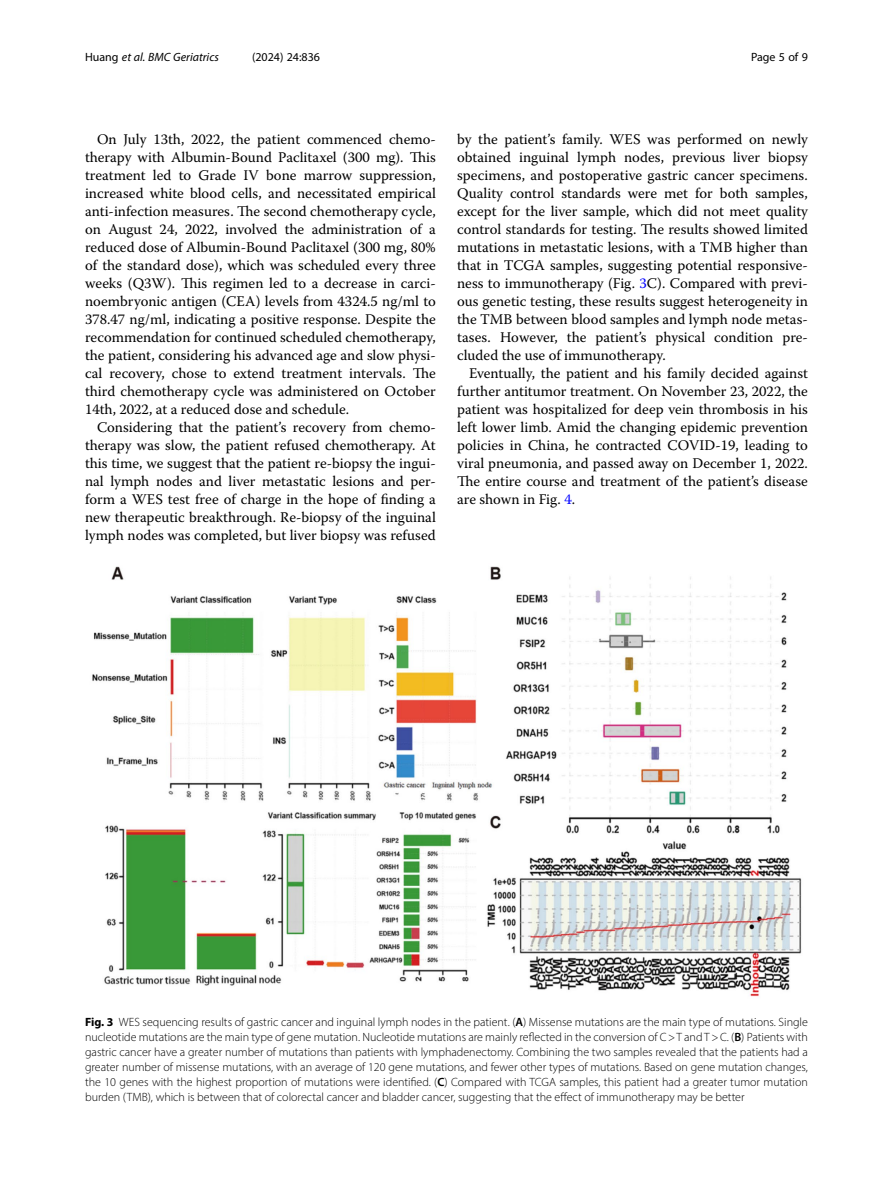
<style>
.page{position:relative;width:893px;height:1191px;background:#fff}
.page>*{position:absolute;margin:0;border:0;box-sizing:border-box;transform-origin:0 0}
.Body_Text_Indent{font:14.7px/18px "Warnock Pro";color:#000;text-align:justify}
.Figure_Caption{font:300 12px/15px "Myriad Pro";color:#000;text-align:justify}
.t1{font:italic 12px "Myriad Pro";color:#000}
.t2{font:12px "Myriad Pro";color:#000}
.s1{font-style:normal}
.s2{color:#00f}
.s3{font-weight:700}
.s4{font-weight:600}
</style>
<div class="page">
<img style="left:92px;top:566px;width:710px;height:431px">
<p class="t1" style="left:85px;top:50px;width:135px"><span class="s1">Huang</span> et al. BMC Geriatrics</p>
<p class="t2" style="left:252px;top:50px;width:70px">(2024) 24:836</p>
<p class="t2" style="left:751px;top:50px;width:58px">Page 5 of 9</p>
<p class="Body_Text_Indent" style="left:85px;top:130px;width:352px;text-indent:12px">On July 13th, 2022, the patient commenced chemo&shy;therapy with Albumin-Bound Paclitaxel (300 mg). This treatment led to Grade IV bone marrow suppression, increased white blood cells, and necessitated empirical anti-infection measures. The second chemotherapy cycle, on August 24, 2022, involved the administration of a reduced dose of Albumin-Bound Paclitaxel (300 mg, 80% of the standard dose), which was scheduled every three weeks (Q3W). This regimen led to a decrease in carci&shy;noembryonic antigen (CEA) levels from 4324.5 ng/ml to 378.47 ng/ml, indicating a positive response. Despite the recommendation for continued scheduled chemotherapy, the patient, considering his advanced age and slow physi&shy;cal recovery, chose to extend treatment intervals. The third chemotherapy cycle was administered on October 14th, 2022, at a reduced dose and schedule.</p>
<p class="Body_Text_Indent" style="left:85px;top:418px;width:352px;text-indent:12px">Considering that the patient’s recovery from chemo&shy;therapy was slow, the patient refused chemotherapy. At this time, we suggest that the patient re-biopsy the ingui&shy;nal lymph nodes and liver metastatic lesions and per&shy;form a WES test free of charge in the hope of finding a new therapeutic breakthrough. Re-biopsy of the inguinal lymph nodes was completed, but liver biopsy was refused</p>
<p class="Body_Text_Indent" style="left:457px;top:130px;width:352px">by the patient’s family. WES was performed on newly obtained inguinal lymph nodes, previous liver biopsy specimens, and postoperative gastric cancer specimens.<br>Quality control standards were met for both samples, except for the liver sample, which did not meet quality control standards for testing. The results showed limited mutations in metastatic lesions, with a TMB higher than that in TCGA samples, suggesting potential responsive&shy;ness to immunotherapy (Fig. <span class="s2">3</span>C). Compared with previ&shy;ous genetic testing, these results suggest heterogeneity in the TMB between blood samples and lymph node metas&shy;tases. However, the patient’s physical condition pre&shy;cluded the use of immunotherapy.</p>
<p class="Body_Text_Indent" style="left:457px;top:364px;width:352px;text-indent:12px">Eventually, the patient and his family decided against further antitumor treatment. On November 23, 2022, the patient was hospitalized for deep vein thrombosis in his left lower limb. Amid the changing epidemic prevention policies in China, he contracted COVID-19, leading to viral pneumonia, and passed away on December 1, 2022.<br>The entire course and treatment of the patient’s disease are shown in Fig. <span class="s2">4</span>.</p>
<p class="Figure_Caption" style="left:85px;top:1014px;width:724px"><span class="s3">Fig. 3</span> WES sequencing results of gastric cancer and inguinal lymph nodes in the patient. (<span class="s4">A</span>) Missense mutations are the main type of mutations. Single nucleotide mutations are the main type of gene mutation. Nucleotide mutations are mainly reflected in the conversion of C&gt;T and T&gt;C. (<span class="s4">B</span>) Patients with gastric cancer have a greater number of mutations than patients with lymphadenectomy. Combining the two samples revealed that the patients had a greater number of missense mutations, with an average of 120 gene mutations, and fewer other types of mutations. Based on gene mutation changes, the 10 genes with the highest proportion of mutations were identified. (<span class="s4">C</span>) Compared with TCGA samples, this patient had a greater tumor mutation burden (TMB), which is between that of colorectal cancer and bladder cancer, suggesting that the effect of immunotherapy may be better</p>
</div>
